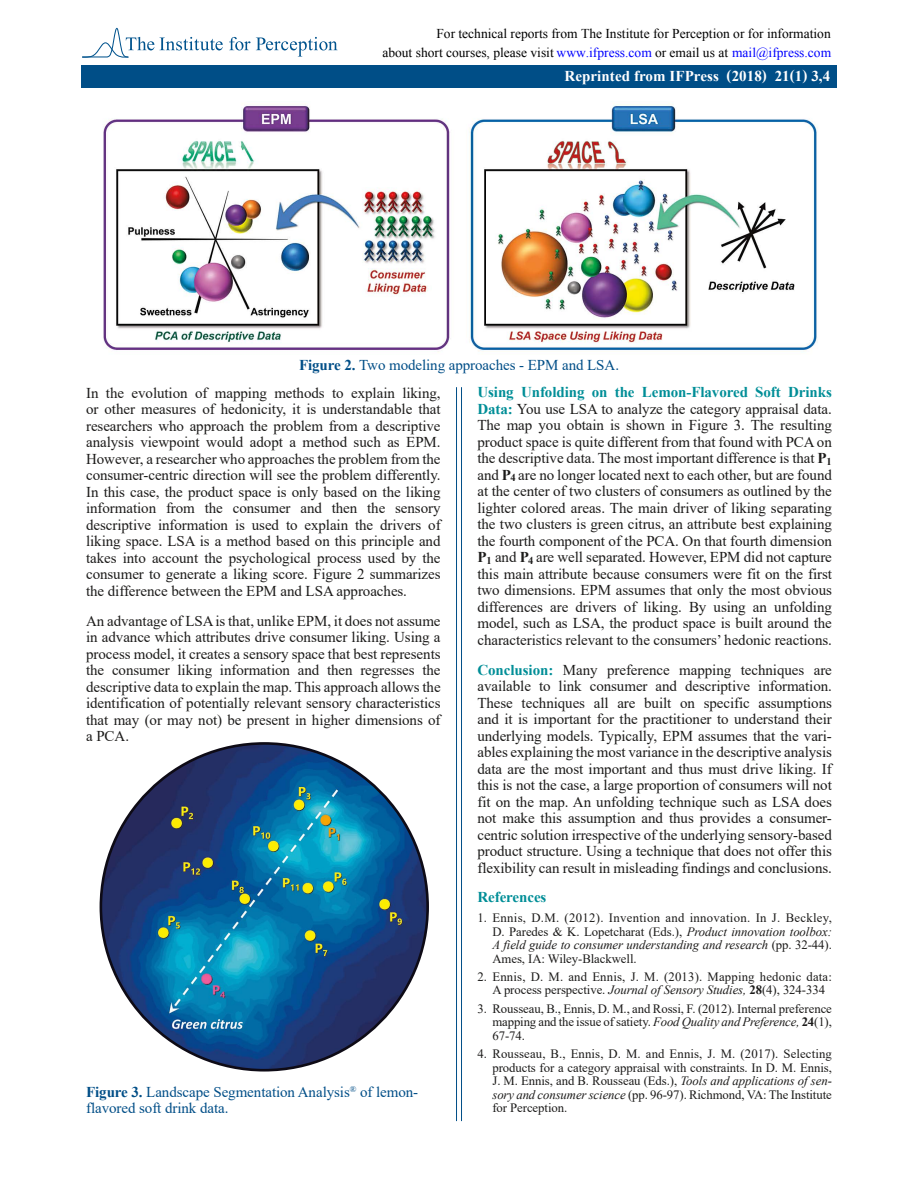
<style>
.page{position:relative;width:918px;height:1188px;background:#fff}
.page>*{position:absolute;margin:0;border:0;box-sizing:border-box;transform-origin:0 0}
.Body_LeadIn{font:15px/16.5px "Times New Roman";letter-spacing:-.005em;color:#1c1b1a;text-align:justify}
.Body_LeadIn-2{font:15px/16.5px "Times New Roman";letter-spacing:-.005em;color:#004e87}
.t1{font:700 15px "Times New Roman";letter-spacing:.005em;color:#fff}
.Body_LeadIn-3{font:700 15px "Times New Roman";letter-spacing:-.005em;color:#008e97}
.t2{font:13.5px "Times New Roman";color:#000}
.Footnotes{font:12.75px/13.5px "Times New Roman";letter-spacing:-.005em;color:#1c1b1a;text-align:justify}
.Footnotes-2{font:12.75px/13.5px "Times New Roman";letter-spacing:.015em;color:#1c1b1a}
.s1{color:#00f}
.s2{font-weight:700}
.s3{font-weight:700;color:#008e97}
.s4{font-style:italic}
</style>
<div class="page">
<div style="left:81px;top:65px;width:756px;height:22px;background:#004e87"></div>
<hr style="left:456px;top:387px;width:1px;height:734px;background:#004e87">
<hr style="left:461px;top:387px;width:1px;height:734px;background:#004e87">
<img style="left:103px;top:103px;width:715px;height:249px">
<img style="left:101px;top:743px;width:327px;height:327px;border-radius:163px">
<svg style="left:229px;top:37px;width:21px;height:13px"></svg>
<svg style="left:256px;top:37px;width:82px;height:20px"></svg>
<svg style="left:82px;top:28px;width:141px;height:30px"></svg>
<p class="t2" style="left:436px;top:25px;width:396px">For technical reports from The Institute for Perception or for information</p>
<p class="t2" style="left:382px;top:43px;width:450px">about short courses, please visit <span class="s1">www.ifpress.com</span> or email us at <span class="s1">mail@ifpress.com</span></p>
<p class="t1" style="left:565px;top:65px;width:267px">Reprinted from IFPress (2018) 21(1) 3,4</p>
<p class="Body_LeadIn-2" style="left:299px;top:356px;width:322px"><span class="s2">Figure 2.</span> Two modeling approaches - EPM and LSA.</p>
<p class="Body_LeadIn" style="left:86px;top:384px;width:356px">In the evolution of mapping methods to explain liking, or other measures of hedonicity, it is understandable that researchers who approach the problem from a descriptive analysis viewpoint would adopt a method such as EPM.<br>However, a researcher who approaches the problem from the consumer-centric direction will see the problem differently.<br>In this case, the product space is only based on the liking information from the consumer and then the sensory descriptive information is used to explain the drivers of liking space. LSA is a method based on this principle and takes into account the psychological process used by the consumer to generate a liking score. Figure 2 summarizes the difference between the EPM and LSA approaches.</p>
<p class="Body_LeadIn" style="left:86px;top:612px;width:356px">An advantage of LSA is that, unlike EPM, it does not assume in advance which attributes drive consumer liking. Using a process model, it creates a sensory space that best represents the consumer liking information and then regresses the descriptive data to explain the map. This approach allows the identification of potentially relevant sensory characteristics that may (or may not) be present in higher dimensions of a PCA.</p>
<p class="Body_LeadIn-2" style="left:86px;top:1083px;width:334px"><span class="s2">Figure 3.</span> Landscape Segmentation Analysis<sup>®</sup> of lemon&shy;flavored soft drink data.</p>
<p class="Body_LeadIn" style="left:477px;top:384px;width:356px"><span class="s3">Using Unfolding on the Lemon-Flavored Soft Drinks Data:</span> You use LSA to analyze the category appraisal data.<br>The map you obtain is shown in Figure 3. The resulting product space is quite different from that found with PCA on the descriptive data. The most important difference is that <span class="s2">P</span><sub>1 </sub>and <span class="s2">P</span><sub>4</sub> are no longer located next to each other, but are found at the center of two clusters of consumers as outlined by the lighter colored areas. The main driver of liking separating the two clusters is green citrus, an attribute best explaining the fourth component of the PCA. On that fourth dimension <span class="s2">P</span><sub>1</sub> and <span class="s2">P</span><sub>4</sub> are well separated. However, EPM did not capture this main attribute because consumers were fit on the first two dimensions. EPM assumes that only the most obvious differences are drivers of liking. By using an unfolding model, such as LSA, the product space is built around the characteristics relevant to the consumers’ hedonic reactions.</p>
<p class="Body_LeadIn" style="left:477px;top:661px;width:356px"><span class="s3">Conclusion:</span> Many preference mapping techniques are available to link consumer and descriptive information.<br>These techniques all are built on specific assumptions and it is important for the practitioner to understand their underlying models. Typically, EPM assumes that the vari&shy;ables explaining the most variance in the descriptive analysis data are the most important and thus must drive liking. If this is not the case, a large proportion of consumers will not fit on the map. An unfolding technique such as LSA does not make this assumption and thus provides a consumer&shy;centric solution irrespective of the underlying sensory-based product structure. Using a technique that does not offer this flexibility can result in misleading findings and conclusions.</p>
<p class="Body_LeadIn-3" style="left:477px;top:886px;width:71px">References</p>
<p class="Footnotes" style="left:492px;top:911px;width:341px;text-indent:-15px">1. Ennis, D.M. (2012). Invention and innovation. In J. Beckley, D. Paredes &amp; K. Lopetcharat (Eds.), <span class="s4">Product innovation toolbox:<br>A field guide to consumer understanding and research</span> (pp. 32-44).<br>Ames, IA: Wiley-Blackwell.</p>
<p class="Footnotes-2" style="left:492px;top:969px;width:341px;text-indent:-15px">2. Ennis, D. M. and Ennis, J. M. (2013). Mapping hedonic data:<br>A process perspective. <span class="s4">Journal of Sensory Studies,</span> <span class="s2">28</span>(4), 324-334</p>
<p class="Footnotes" style="left:492px;top:1001px;width:341px;text-indent:-15px">3. Rousseau, B., Ennis, D. M., and Rossi, F. (2012). Internal preference mapping and the issue of satiety. <span class="s4">Food Quality and Preference,</span> <span class="s2">24</span>(1), 67-74.</p>
<p class="Footnotes" style="left:492px;top:1047px;width:341px;text-indent:-15px">4. Rousseau, B., Ennis, D. M. and Ennis, J. M. (2017). Selecting products for a category appraisal with constraints. In D. M. Ennis, J. M. Ennis, and B. Rousseau (Eds.), <span class="s4">Tools and applications of sen&shy;sory and consumer science</span> (pp. 96-97). Richmond, VA: The Institute for Perception.</p>
</div>
